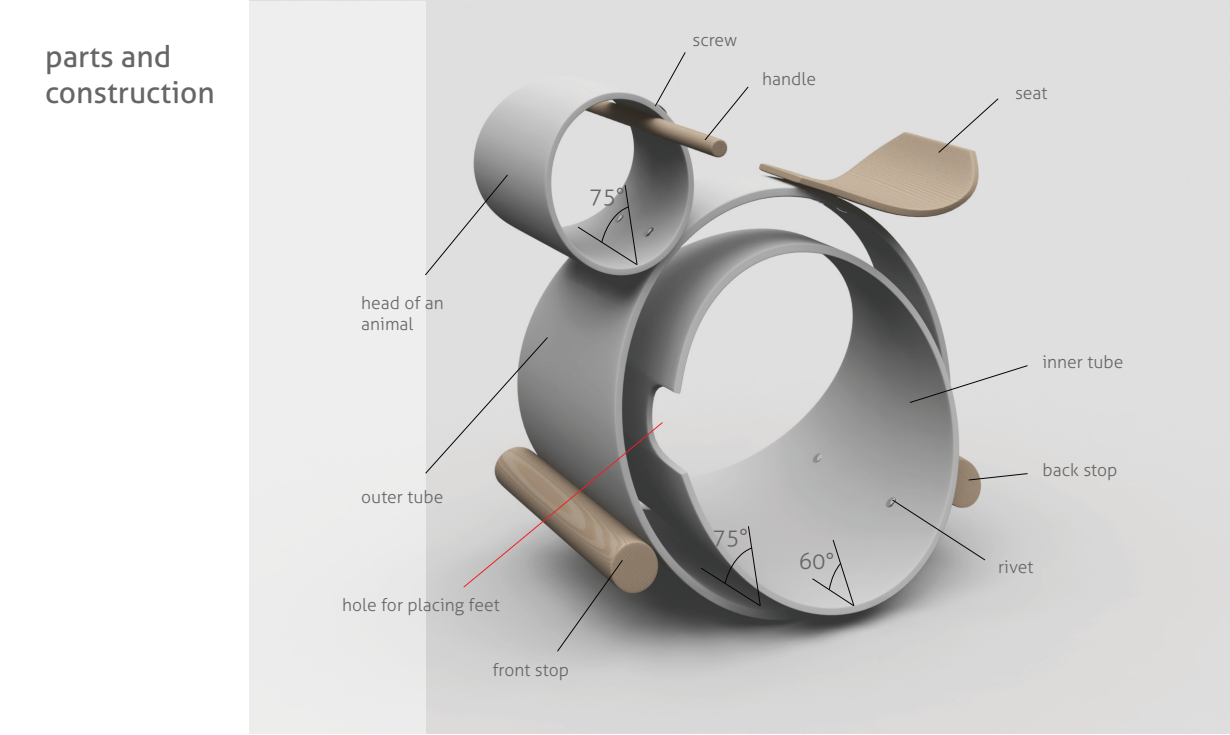
<style>
.page{position:relative;width:1230px;height:735px;background:#fff}
.page>*{position:absolute;margin:0;border:0;box-sizing:border-box;transform-origin:0 0}
.t1{font:30px/36px "Aller";color:#666}
.t2{font:300 22.5px "Aller";color:#666}
.t3{font:300 17.5px/21px "Aller";color:#666}
</style>
<div class="page">
<img style="left:250px;top:0;width:980px;height:733px">
<div style="left:1px;top:1px;width:425px;height:734px;background:linear-gradient(to right,#fff,#ebeaea)"></div>
<svg style="left:909px;top:365px;width:119px;height:38px;background:#b4b3b3"></svg>
<svg style="left:968px;top:473px;width:60px;height:8px"></svg>
<svg style="left:892px;top:499px;width:94px;height:62px;background:#b4b3b2"></svg>
<svg style="left:938px;top:98px;width:61px;height:55px;background:#d7d5d3"></svg>
<svg style="left:425px;top:174px;width:83px;height:102px;background:#ccc"></svg>
<svg style="left:425px;top:337px;width:238px;height:315px;background:#a29f9d"></svg>
<svg style="left:704px;top:86px;width:45px;height:55px;background:#d8d7d6"></svg>
<svg style="left:654px;top:51px;width:32px;height:56px;background:#d7d6d6"></svg>
<svg style="left:812px;top:539px;width:43px;height:68px;background:#bdbcbc"></svg>
<svg style="left:700px;top:526px;width:61px;height:81px;background:#767676"></svg>
<svg style="left:577px;top:184px;width:61px;height:82px;background:#a3a3a3"></svg>
<h1 class="t1" style="left:45px;top:38px;width:171px">parts and construction</h1>
<p class="t3" style="left:361px;top:292px;width:84px">head of an animal</p>
<p class="t2" style="left:589px;top:183px;width:37px">75°</p>
<p class="t3" style="left:361px;top:487px;width:84px">outer tube</p>
<p class="t3" style="left:342px;top:594px;width:159px">hole for placing feet</p>
<p class="t3" style="left:492px;top:659px;width:78px">front stop</p>
<p class="t3" style="left:692px;top:29px;width:46px">screw</p>
<p class="t3" style="left:762px;top:68px;width:55px">handle</p>
<p class="t2" style="left:713px;top:524px;width:37px">75°</p>
<p class="t2" style="left:799px;top:548px;width:37px">60°</p>
<p class="t3" style="left:1015px;top:83px;width:34px">seat</p>
<p class="t3" style="left:1042px;top:352px;width:82px">inner tube</p>
<p class="t3" style="left:1042px;top:460px;width:77px">back stop</p>
<p class="t3" style="left:998px;top:556px;width:37px">rivet</p>
</div>
